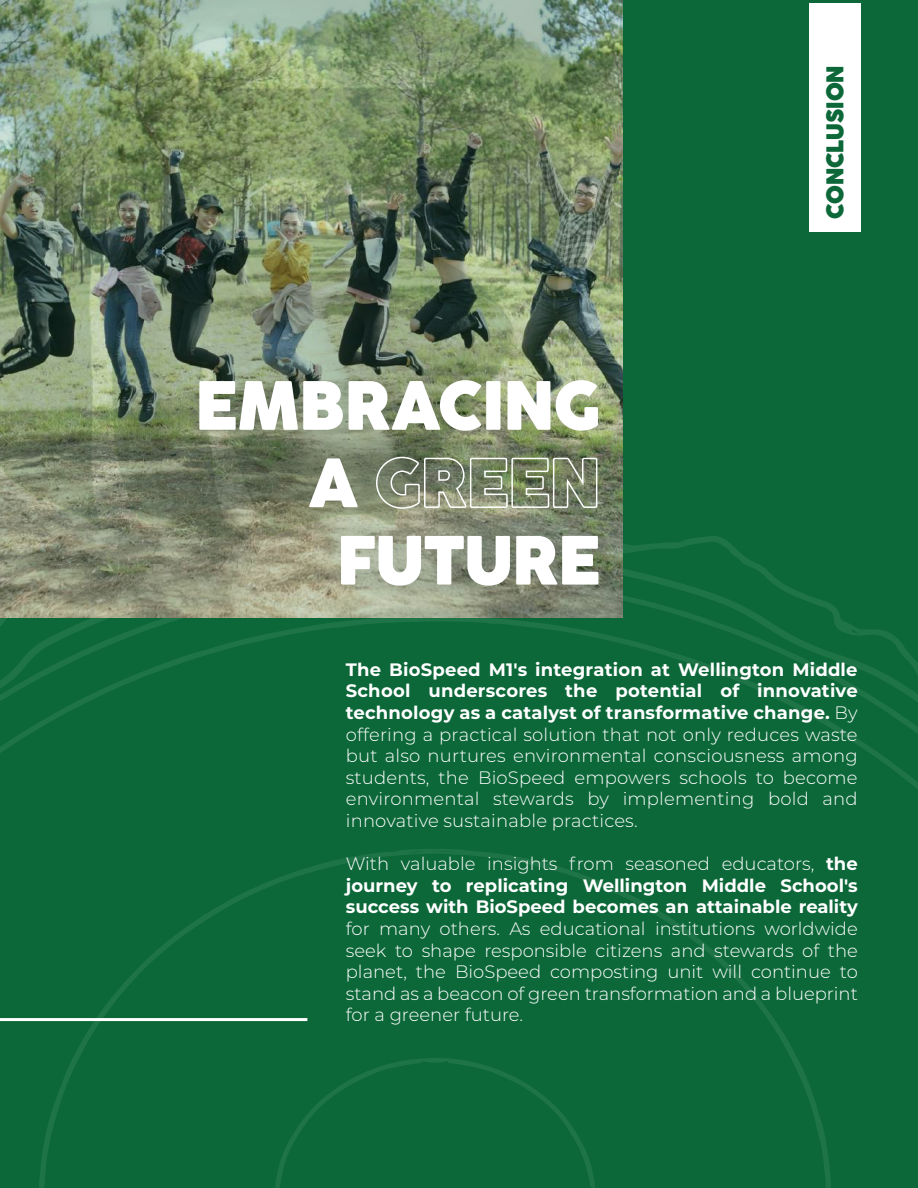
<style>
.page{position:relative;width:918px;height:1188px;background:#0c6839}
.page>*{position:absolute;margin:0;border:0;box-sizing:border-box;transform-origin:0 0}
.t1{font:700 64.5px "Cocogoose Pro Trial";color:#fff}
.t2{font:700 22.5px "Cocogoose Pro Trial";color:#0c6839}
.t3{font:300 18px/21.6px "Montserrat";color:#fff;text-align:justify}
.t4{font:700 18px/21.6px "Montserrat";color:#fff;text-align:justify}
.s1{font-weight:700}
.s2{font-weight:300}
</style>
<div class="page">
<svg style="left:620px;top:574px;width:298px;height:215px"></svg>
<svg style="left:39px;top:856px;width:792px;height:332px"></svg>
<svg style="left:275px;top:1058px;width:320px;height:130px"></svg>
<img style="left:0;top:0;width:620px;height:856px">
<svg style="left:375px;top:456px;width:224px;height:54px;background:#89927a"></svg>
<hr style="left:0;top:1018px;width:307px;height:3px;background:#fff">
<div style="left:809px;top:3px;width:51px;height:229px;background:#fff"></div>
<h1 class="t1" style="left:196px;top:370px;width:406px">EMBRACING</h1>
<h1 class="t1" style="left:308px;top:447px;width:52px">A</h1>
<h1 class="t1" style="left:338px;top:525px;width:264px">FUTURE</h1>
<p class="t2" style="left:823px;top:219px;width:156px;rotate:-90deg">CONCLUSION</p>
<p class="t3" style="left:346px;top:658px;width:513px"><span class="s1">The BioSpeed M1's integration at Wellington Middle School underscores the potential of innovative technology as a catalyst of transformative change.</span> By offering a practical solution that not only reduces waste but also nurtures environmental consciousness among students, the BioSpeed empowers schools to become environmental stewards by implementing bold and innovative sustainable practices.</p>
<p class="t4" style="left:346px;top:852px;width:514px"><span class="s2">With valuable insights from seasoned educators,</span> the journey to replicating Wellington Middle School's success with BioSpeed becomes an attainable reality</p>
<p class="t3" style="left:346px;top:917px;width:514px">for many others. As educational institutions worldwide seek to shape responsible citizens and stewards of the planet, the BioSpeed composting unit will continue to stand as a beacon of green transformation and a blueprint for a greener future.</p>
</div>
